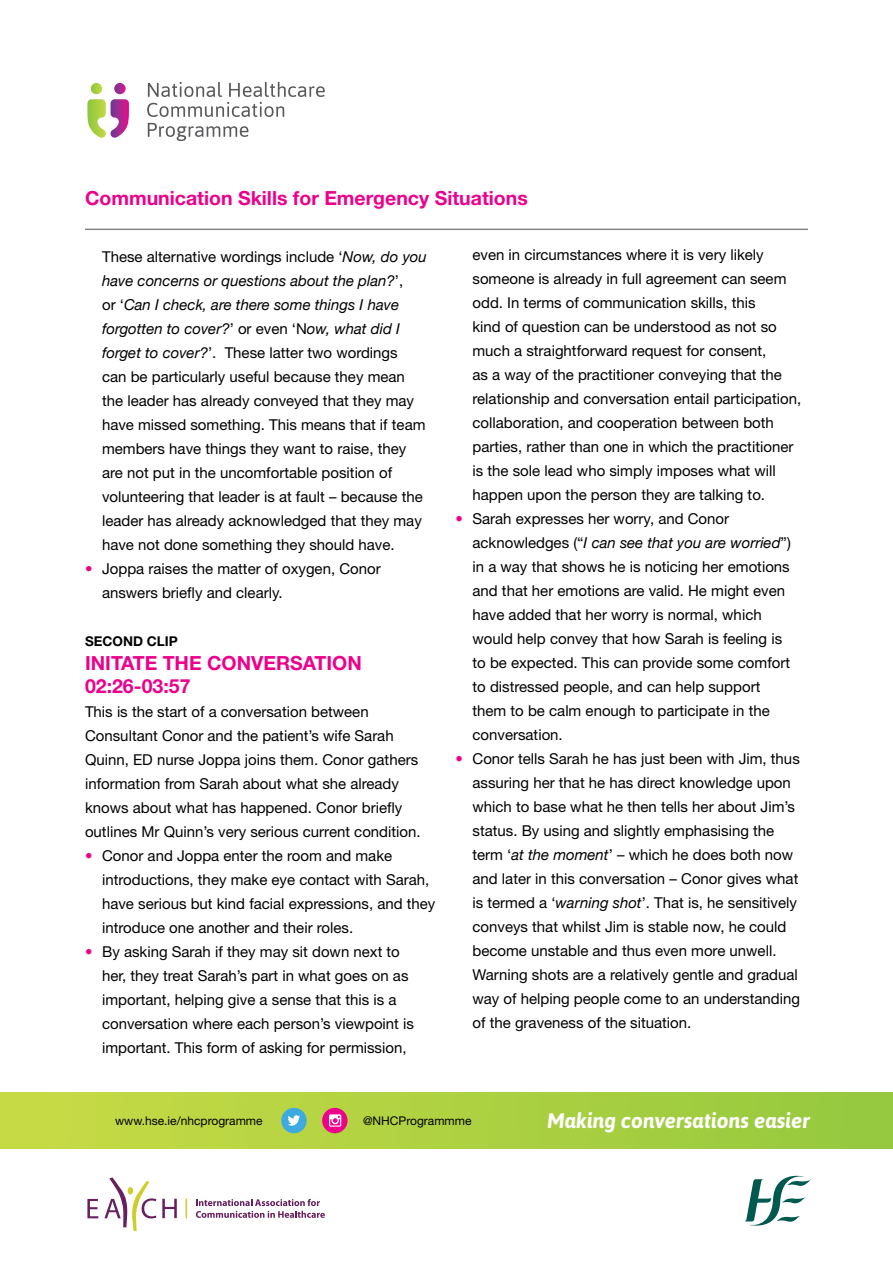
<style>
.page{position:relative;width:893px;height:1263px;background:#fff}
.page>*{position:absolute;margin:0;border:0;box-sizing:border-box;transform-origin:0 0}
.t1{font:italic 700 21px "Asap";color:#fff}
.t2{font:700 19.5px/23.4px "Helvetica Neue LTW1 G";color:#ec008c}
.t3{font:15px/24px "Helvetica Neue";color:#000}
.t4{font:700 13.5px "Helvetica Neue LTW1 G";color:#000}
.t5{font:12px "Helvetica Neue";color:#000}
.s1{font-style:italic}
.s2{color:#ed0181}
</style>
<div class="page">
<div style="left:0;top:1092px;width:893px;height:57px;background:linear-gradient(to right,#c9db45,#95c83e)"></div>
<svg style="left:147px;top:82px;width:178px;height:35px"></svg>
<svg style="left:148px;top:123px;width:100px;height:18px"></svg>
<svg style="left:87px;top:83px;width:42px;height:55px"></svg>
<svg style="left:744px;top:1175px;width:66px;height:51px"></svg>
<svg style="left:87px;top:1199px;width:11px;height:19px"></svg>
<svg style="left:162px;top:1199px;width:15px;height:19px"></svg>
<svg style="left:104px;top:1177px;width:52px;height:54px"></svg>
<svg style="left:186px;top:1198px;width:1px;height:20px"></svg>
<svg style="left:196px;top:1199px;width:129px;height:19px"></svg>
<div style="left:322px;top:1108px;width:26px;height:25px;background:#ec008c;border-radius:50%"></div>
<svg style="left:329px;top:1114px;width:12px;height:13px"></svg>
<div style="left:281px;top:1108px;width:26px;height:25px;background:#3eaae0;border-radius:50%"></div>
<svg style="left:288px;top:1115px;width:12px;height:11px"></svg>
<hr style="left:85px;top:229px;width:723px;height:1px;background:#898586">
<h2 class="t2" style="left:85px;top:186px;width:444px">Communication Skills for Emergency Situations</h2>
<p class="t3" style="left:102px;top:244px;width:326px">These alternative wordings include ‘<span class="s1">Now, do you have concerns or questions about the plan?</span>’,<br>or ‘<span class="s1">Can I check, are there some things I have forgotten to cover?</span>’ or even ‘N<span class="s1">ow, what did I forget to cover?</span>’. These latter two wordings<br>can be particularly useful because they mean the leader has already conveyed that they may have missed something. This means that if team members have things they want to raise, they are not put in the uncomfortable position of volunteering that leader is at fault – because the leader has already acknowledged that they may have not done something they should have.</p>
<p class="t3" style="left:102px;top:556px;width:280px;text-indent:-17px"><span class="s2">•</span> Joppa raises the matter of oxygen, Conor answers briefly and clearly.</p>
<p class="t4" style="left:85px;top:633px;width:94px">SECOND CLIP</p>
<h2 class="t2" style="left:85px;top:651px;width:278px">INITATE THE CONVERSATION<br>02:26-03:57</h2>
<p class="t3" style="left:85px;top:699px;width:337px">This is the start of a conversation between Consultant Conor and the patient’s wife Sarah Quinn, ED nurse Joppa joins them. Conor gathers information from Sarah about what she already knows about what has happened. Conor briefly outlines Mr Quinn’s very serious current condition.</p>
<p class="t3" style="left:102px;top:843px;width:335px;text-indent:-17px"><span class="s2">•</span> Conor and Joppa enter the room and make introductions, they make eye contact with Sarah, have serious but kind facial expressions, and they introduce one another and their roles.</p>
<p class="t3" style="left:102px;top:939px;width:313px;text-indent:-17px"><span class="s2">•</span> By asking Sarah if they may sit down next to her, they treat Sarah’s part in what goes on as important, helping give a sense that this is a conversation where each person’s viewpoint is important. This form of asking for permission,</p>
<p class="t3" style="left:472px;top:242px;width:330px">even in circumstances where it is very likely someone is already in full agreement can seem odd. In terms of communication skills, this<br>kind of question can be understood as not so much a straightforward request for consent,<br>as a way of the practitioner conveying that the relationship and conversation entail participation, collaboration, and cooperation between both parties, rather than one in which the practitioner is the sole lead who simply imposes what will happen upon the person they are talking to.</p>
<p class="t3" style="left:472px;top:506px;width:320px;text-indent:-17px"><span class="s2">•</span> Sarah expresses her worry, and Conor acknowledges (“<span class="s1">I can see that you are worried</span>”) in a way that shows he is noticing her emotions and that her emotions are valid. He might even have added that her worry is normal, which would help convey that how Sarah is feeling is to be expected. This can provide some comfort to distressed people, and can help support them to be calm enough to participate in the conversation.</p>
<p class="t3" style="left:472px;top:746px;width:329px;text-indent:-17px"><span class="s2">•</span> Conor tells Sarah he has just been with Jim, thus assuring her that he has direct knowledge upon which to base what he then tells her about Jim’s status. By using and slightly emphasising the term ‘<span class="s1">at the moment</span>’ – which he does both now and later in this conversation – Conor gives what is termed a ‘<span class="s1">warning shot</span>’. That is, he sensitively conveys that whilst Jim is stable now, he could become unstable and thus even more unwell.<br>Warning shots are a relatively gentle and gradual way of helping people come to an understanding of the graveness of the situation.</p>
<p class="t5" style="left:115px;top:1112px;width:149px">www.hse.ie/nhcprogramme</p>
<p class="t5" style="left:363px;top:1112px;width:110px">@NHCProgrammme</p>
<h1 class="t1" style="left:547px;top:1108px;width:265px">Making conversations easier</h1>
</div>
